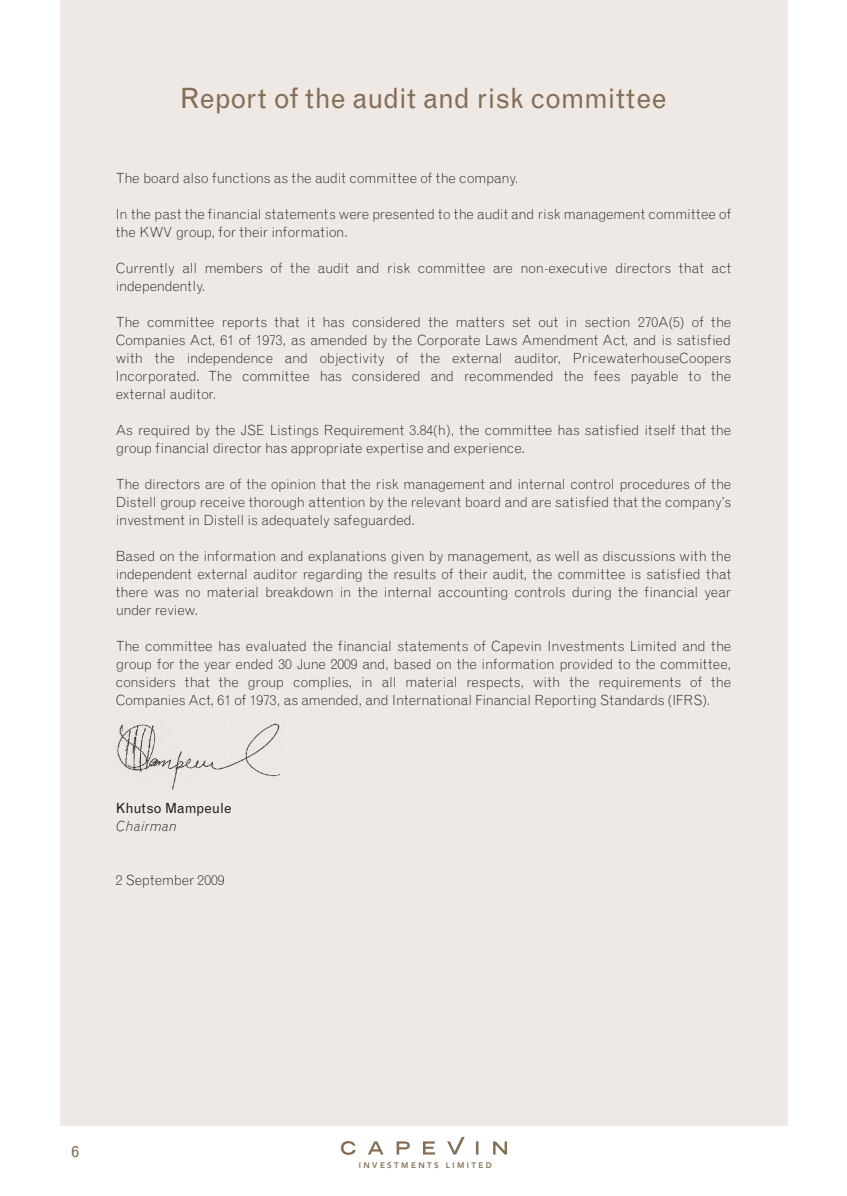
<style>
.page{position:relative;width:847px;height:1196px;background:#fff}
.page>*{position:absolute;margin:0;border:0;box-sizing:border-box;transform-origin:0 0}
.t1{font:28px "Grotesque MT Std";letter-spacing:-.005em;color:#856e56}
.t2{font:16px "Grotesque MT Std";color:#856e56}
.t3{font:300 14px/18px "Grotesque MT Std";letter-spacing:-.01em;color:#231f20;text-align:justify}
.t4{font:14px "Grotesque MT Std";letter-spacing:-.005em;color:#231f20}
.t5{font:italic 300 14px "Grotesque MT Std";letter-spacing:.01em;color:#231f20}
.t6{font:800 8px "Avenir LT Std";letter-spacing:.3em;color:#856e56}
</style>
<div class="page">
<svg style="left:341px;top:1136px;width:166px;height:18px"></svg>
<div style="left:60px;top:0;width:728px;height:1125px;background:#eee9e5"></div>
<img style="left:117px;top:723px;width:164px;height:67px">
<h1 class="t1" style="left:180px;top:81px;width:488px">Report of the audit and risk committee</h1>
<p class="t3" style="left:116px;top:169px;width:404px">The board also functions as the audit committee of the company.</p>
<p class="t3" style="left:116px;top:205px;width:617px">In the past the financial statements were presented to the audit and risk management committee of the KWV group, for their information.</p>
<p class="t3" style="left:116px;top:259px;width:617px">Currently all members of the audit and risk committee are non-executive directors that act independently.</p>
<p class="t3" style="left:116px;top:313px;width:617px">The committee reports that it has considered the matters set out in section 270A(5) of the Companies Act, 61 of 1973, as amended by the Corporate Laws Amendment Act, and is satisfied with the independence and objectivity of the external auditor, PricewaterhouseCoopers Incorporated. The committee has considered and recommended the fees payable to the external auditor.</p>
<p class="t3" style="left:116px;top:421px;width:617px">As required by the JSE Listings Requirement 3.84(h), the committee has satisfied itself that the group financial director has appropriate expertise and experience.</p>
<p class="t3" style="left:116px;top:475px;width:617px">The directors are of the opinion that the risk management and internal control procedures of the Distell group receive thorough attention by the relevant board and are satisfied that the company’s investment in Distell is adequately safeguarded.</p>
<p class="t3" style="left:116px;top:547px;width:617px">Based on the information and explanations given by management, as well as discussions with the independent external auditor regarding the results of their audit, the committee is satisfied that there was no material breakdown in the internal accounting controls during the financial year under review.</p>
<p class="t3" style="left:116px;top:637px;width:617px">The committee has evaluated the financial statements of Capevin Investments Limited and the group for the year ended 30 June 2009 and, based on the information provided to the committee, considers that the group complies, in all material respects, with the requirements of the Companies Act, 61 of 1973, as amended, and International Financial Reporting Standards (IFRS).</p>
<p class="t4" style="left:116px;top:799px;width:117px">Khutso Mampeule</p>
<p class="t5" style="left:116px;top:817px;width:63px">Chairman</p>
<p class="t3" style="left:116px;top:871px;width:110px">2 September 2009</p>
<p class="t2" style="left:71px;top:1141px;width:9px">6</p>
<p class="t6" style="left:359px;top:1160px;width:134px">INVESTMENTS LIMITED</p>
</div>
